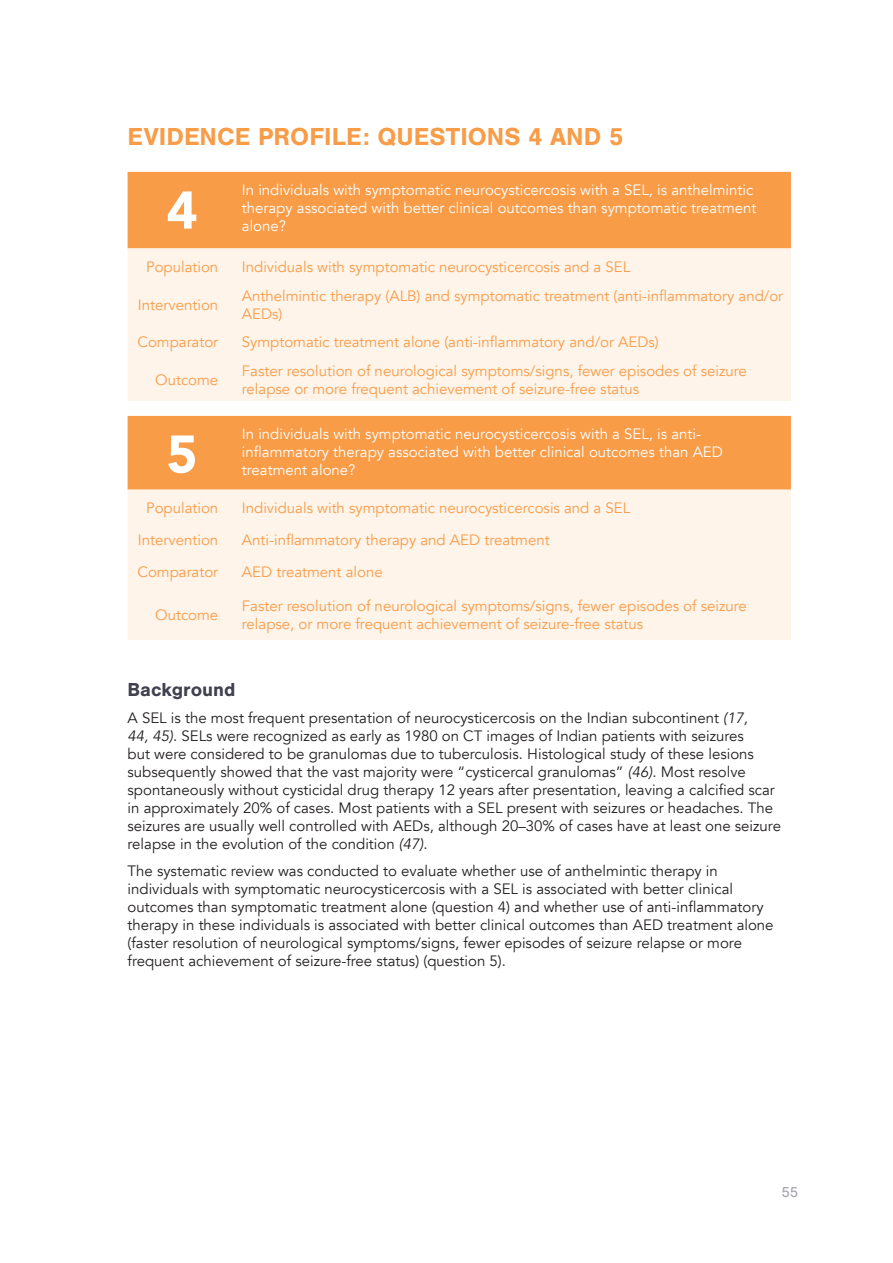
<style>
.page{position:relative;width:893px;height:1263px;background:#fff}
.page>*{position:absolute;margin:0;border:0;box-sizing:border-box;transform-origin:0 0}
.AML_corps_de_texte{font:900 52.5px "Avenir";color:#fff}
.AML_Title_1_1{font:700 25.5px "Nimbus San";color:#f89c48}
.AML_Title_1_1_1{font:700 19.5px "Nimbus San";color:#404050}
.t1{font:15px/18px "Avenir";color:#231f20}
.AML_corps_de_texte-2{font:15px/18px "Avenir";color:#f89c48}
.AML_corps_de_texte-3{font:15px/18px "Avenir";color:#fff}
.t2{font:15px "Nimbus San";color:#a3a1a9}
.s1{font-style:italic}
</style>
<div class="page">
<div style="left:128px;top:172px;width:663px;height:76px;background:#f89c48"></div>
<div style="left:128px;top:248px;width:663px;height:153px;background:#fef4e9"></div>
<div style="left:128px;top:416px;width:663px;height:74px;background:#f89c48"></div>
<div style="left:128px;top:490px;width:663px;height:150px;background:#fef4e9"></div>
<p class="AML_Title_1_1" style="left:128px;top:122px;width:497px">EVIDENCE PROFILE: QUESTIONS 4 AND 5</p>
<p class="AML_corps_de_texte" style="left:167px;top:165px;width:33px">4</p>
<p class="AML_corps_de_texte-3" style="left:242px;top:181px;width:516px">In individuals with symptomatic neurocysticercosis with a SEL, is anthelmintic therapy associated with better clinical outcomes than symptomatic treatment alone?</p>
<p class="AML_corps_de_texte-2" style="left:146px;top:258px;width:74px">Population</p>
<p class="AML_corps_de_texte-2" style="left:242px;top:258px;width:390px">Individuals with symptomatic neurocysticercosis and a SEL</p>
<p class="AML_corps_de_texte-2" style="left:138px;top:296px;width:82px">Intervention</p>
<p class="AML_corps_de_texte-2" style="left:242px;top:287px;width:543px">Anthelmintic therapy (ALB) and symptomatic treatment (anti-inflammatory and/or<br>AEDs)</p>
<p class="AML_corps_de_texte-2" style="left:137px;top:333px;width:82px">Comparator</p>
<p class="AML_corps_de_texte-2" style="left:242px;top:333px;width:418px">Symptomatic treatment alone (anti-inflammatory and/or AEDs)</p>
<p class="AML_corps_de_texte-2" style="left:155px;top:371px;width:65px">Outcome</p>
<p class="AML_corps_de_texte-2" style="left:242px;top:362px;width:506px">Faster resolution of neurological symptoms/signs, fewer episodes of seizure relapse or more frequent achievement of seizure-free status</p>
<p class="AML_corps_de_texte" style="left:167px;top:409px;width:33px">5</p>
<p class="AML_corps_de_texte-3" style="left:242px;top:425px;width:483px">In individuals with symptomatic neurocysticercosis with a SEL, is anti&shy;inflammatory therapy associated with better clinical outcomes than AED treatment alone?</p>
<p class="AML_corps_de_texte-2" style="left:146px;top:499px;width:74px">Population</p>
<p class="AML_corps_de_texte-2" style="left:242px;top:499px;width:390px">Individuals with symptomatic neurocysticercosis and a SEL</p>
<p class="AML_corps_de_texte-2" style="left:138px;top:531px;width:82px">Intervention</p>
<p class="AML_corps_de_texte-2" style="left:242px;top:531px;width:309px">Anti-inflammatory therapy and AED treatment</p>
<p class="AML_corps_de_texte-2" style="left:137px;top:563px;width:82px">Comparator</p>
<p class="AML_corps_de_texte-2" style="left:242px;top:563px;width:142px">AED treatment alone</p>
<p class="AML_corps_de_texte-2" style="left:155px;top:606px;width:65px">Outcome</p>
<p class="AML_corps_de_texte-2" style="left:242px;top:597px;width:506px">Faster resolution of neurological symptoms/signs, fewer episodes of seizure relapse, or more frequent achievement of seizure-free status</p>
<p class="AML_Title_1_1_1" style="left:128px;top:679px;width:109px">Background</p>
<p class="t1" style="left:128px;top:709px;width:655px">A SEL is the most frequent presentation of neurocysticercosis on the Indian subcontinent <span class="s1">(17,<br>44, 45)</span>. SELs were recognized as early as 1980 on CT images of Indian patients with seizures<br>but were considered to be granulomas due to tuberculosis. Histological study of these lesions subsequently showed that the vast majority were “cysticercal granulomas” <span class="s1">(46)</span>. Most resolve spontaneously without cysticidal drug therapy 12 years after presentation, leaving a calcified scar in approximately 20% of cases. Most patients with a SEL present with seizures or headaches. The seizures are usually well controlled with AEDs, although 20–30% of cases have at least one seizure relapse in the evolution of the condition <span class="s1">(47)</span>.</p>
<p class="t1" style="left:128px;top:862px;width:648px">The systematic review was conducted to evaluate whether use of anthelmintic therapy in individuals with symptomatic neurocysticercosis with a SEL is associated with better clinical outcomes than symptomatic treatment alone (question 4) and whether use of anti-inflammatory therapy in these individuals is associated with better clinical outcomes than AED treatment alone (faster resolution of neurological symptoms/signs, fewer episodes of seizure relapse or more frequent achievement of seizure-free status) (question 5).</p>
<p class="t2" style="left:781px;top:1183px;width:18px">55</p>
</div>
